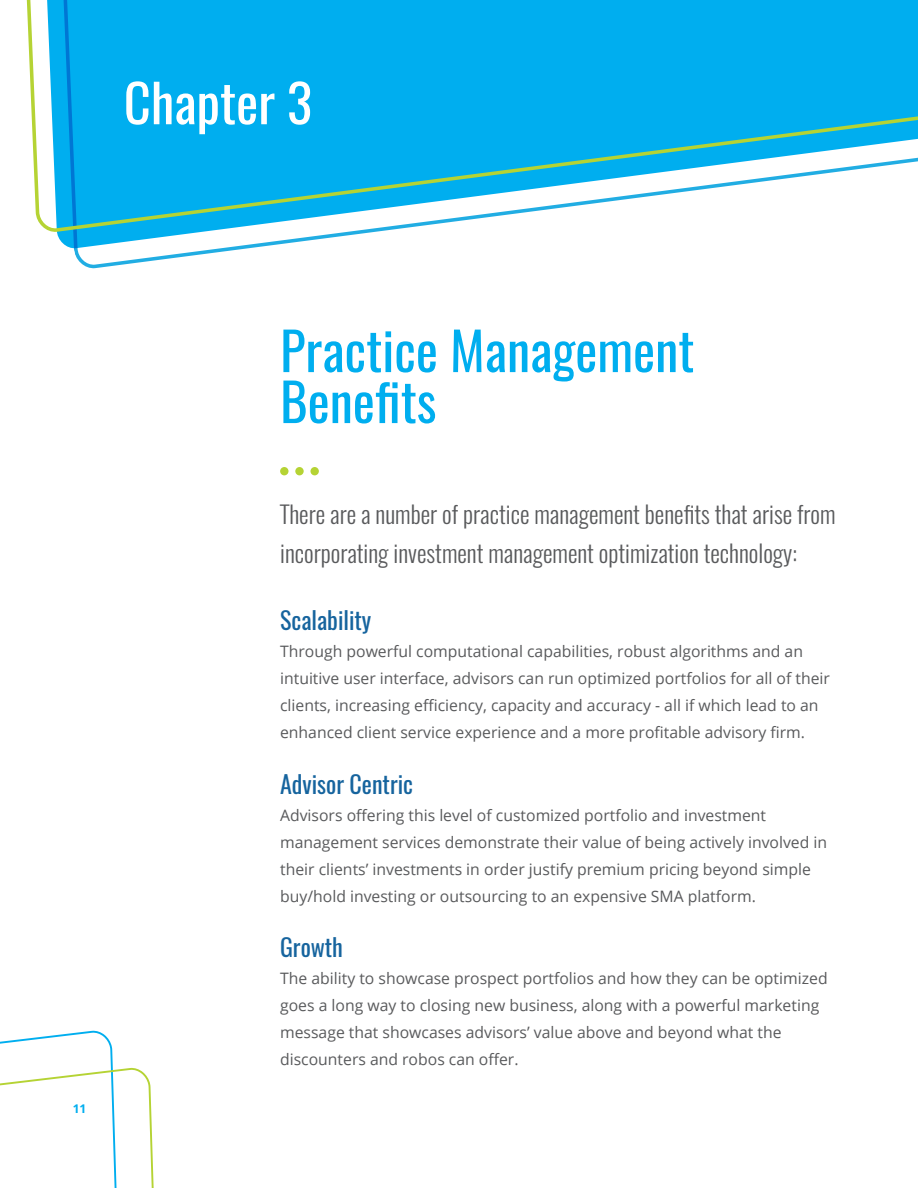
<style>
.page{position:relative;width:918px;height:1188px;background:#fff}
.page>*{position:absolute;margin:0;border:0;box-sizing:border-box;transform-origin:0 0}
.t1{font:52.5px/51px "Oswald";color:#00aeef}
.t2{font:52.5px "Oswald";color:#fff}
.t3{font:300 24px/39px "Oswald";color:#595a5c}
.t4{font:24px "Oswald";color:#16649e}
.t5{font:15.75px/27px "Open Sans";color:#595a5c}
.t6{font:700 12px "Open Sans";color:#00aeef}
</style>
<div class="page">
<svg style="left:0;top:1030px;width:154px;height:158px"></svg>
<svg style="left:57px;top:233px;width:309px;height:36px"></svg>
<svg style="left:26px;top:0;width:892px;height:233px"></svg>
<div style="left:280px;top:467px;width:9px;height:8px;background:#b5d334;border-radius:50%"></div>
<div style="left:295px;top:467px;width:9px;height:8px;background:#b5d334;border-radius:50%"></div>
<div style="left:310px;top:467px;width:9px;height:8px;background:#b5d334;border-radius:50%"></div>
<h1 class="t2" style="left:124px;top:56px;width:189px">Chapter 3</h1>
<p class="t6" style="left:73px;top:1101px;width:15px">11</p>
<h1 class="t1" style="left:280px;top:320px;width:416px">Practice Management<br>Benefits</h1>
<h2 class="t3" style="left:280px;top:492px;width:557px">There are a number of practice management benefits that arise from incorporating investment management optimization technology:</h2>
<h2 class="t4" style="left:280px;top:599px;width:93px">Scalability</h2>
<p class="t5" style="left:280px;top:637px;width:551px">Through powerful computational capabilities, robust algorithms and an intuitive user interface, advisors can run optimized portfolios for all of their clients, increasing efficiency, capacity and accuracy - all if which lead to an enhanced client service experience and a more profitable advisory firm.</p>
<h2 class="t4" style="left:280px;top:762px;width:134px">Advisor Centric</h2>
<p class="t5" style="left:280px;top:801px;width:549px">Advisors offering this level of customized portfolio and investment management services demonstrate their value of being actively involved in their clients’ investments in order justify premium pricing beyond simple buy/hold investing or outsourcing to an expensive SMA platform.</p>
<h2 class="t4" style="left:280px;top:926px;width:64px">Growth</h2>
<p class="t5" style="left:280px;top:965px;width:549px">The ability to showcase prospect portfolios and how they can be optimized goes a long way to closing new business, along with a powerful marketing message that showcases advisors’ value above and beyond what the discounters and robos can offer.</p>
</div>
